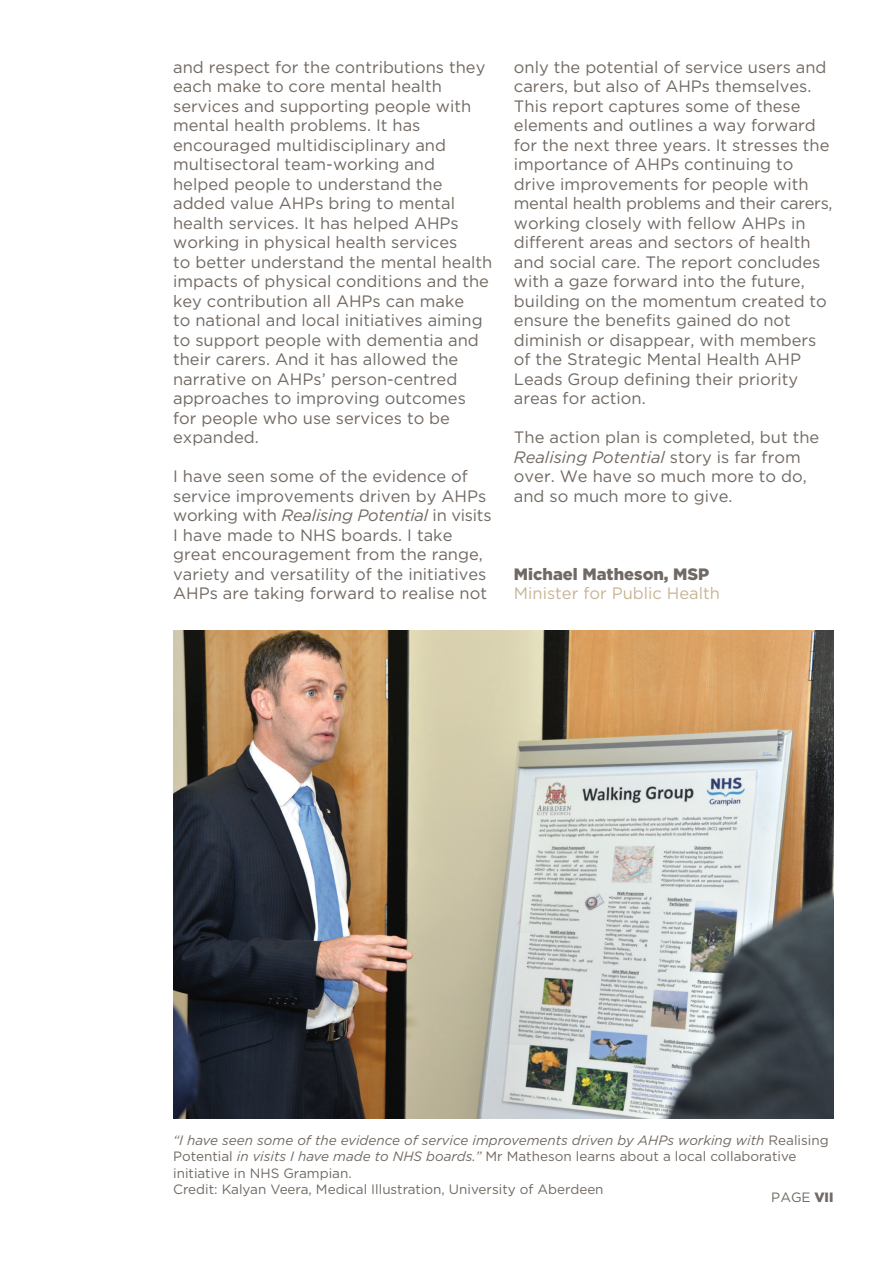
<style>
.page{position:relative;width:893px;height:1263px;background:#fff}
.page>*{position:absolute;margin:0;border:0;box-sizing:border-box;transform-origin:0 0}
.Body_TEXT{font:16.5px/19.5px "Gotham";color:#716963}
.Body_TEXT-2{font:16.5px "Gotham";color:#c8b493}
.Body_TEXT-3{font:900 16.5px "Gotham";color:#716963}
.Credit_line{font:italic 13.5px/16.5px "Gotham";color:#716963}
.Credit_line-2{font:13.5px "Gotham";color:#716963}
.s1{font-style:italic}
.s2{font-style:normal}
.s3{font-weight:900}
</style>
<div class="page">
<img style="left:173px;top:631px;width:660px;height:487px">
<p class="Body_TEXT" style="left:173px;top:57px;width:321px">and respect for the contributions they each make to core mental health services and supporting people with mental health problems. It has encouraged multidisciplinary and multisectoral team-working and helped people to understand the added value AHPs bring to mental health services. It has helped AHPs working in physical health services<br>to better understand the mental health impacts of physical conditions and the key contribution all AHPs can make<br>to national and local initiatives aiming to support people with dementia and their carers. And it has allowed the narrative on AHPs’ person-centred approaches to improving outcomes for people who use services to be expanded.</p>
<p class="Body_TEXT" style="left:173px;top:466px;width:320px">I have seen some of the evidence of service improvements driven by AHPs working with <span class="s1">Realising Potential</span> in visits I have made to NHS boards. I take great encouragement from the range, variety and versatility of the initiatives AHPs are taking forward to realise not</p>
<p class="Body_TEXT" style="left:514px;top:57px;width:314px">only the potential of service users and carers, but also of AHPs themselves.</p>
<p class="Body_TEXT" style="left:514px;top:96px;width:320px">This report captures some of these elements and outlines a way forward for the next three years. It stresses the importance of AHPs continuing to drive improvements for people with mental health problems and their carers, working closely with fellow AHPs in different areas and sectors of health and social care. The report concludes with a gaze forward into the future, building on the momentum created to ensure the benefits gained do not diminish or disappear, with members of the Strategic Mental Health AHP Leads Group defining their priority areas for action.</p>
<p class="Body_TEXT" style="left:514px;top:427px;width:307px">The action plan is completed, but the<br><span class="s1">Realising Potential</span> story is far from over. We have so much more to do, and so much more to give.</p>
<p class="Body_TEXT-3" style="left:514px;top:563px;width:197px">Michael Matheson, MSP</p>
<p class="Body_TEXT-2" style="left:514px;top:583px;width:208px">Minister for Public Health</p>
<p class="Credit_line" style="left:173px;top:1131px;width:657px">“I have seen some of the evidence of service improvements driven by AHPs working with <span class="s2">Realising<br>Potential</span> in visits I have made to NHS boards.” <span class="s2">Mr Matheson learns about a local collaborative initiative in NHS Grampian.</span></p>
<p class="Credit_line-2" style="left:173px;top:1181px;width:432px">Credit: Kalyan Veera, Medical Illustration, University of Aberdeen</p>
<p class="Credit_line-2" style="left:771px;top:1188px;width:64px">PAGE <span class="s3">VII</span></p>
</div>
